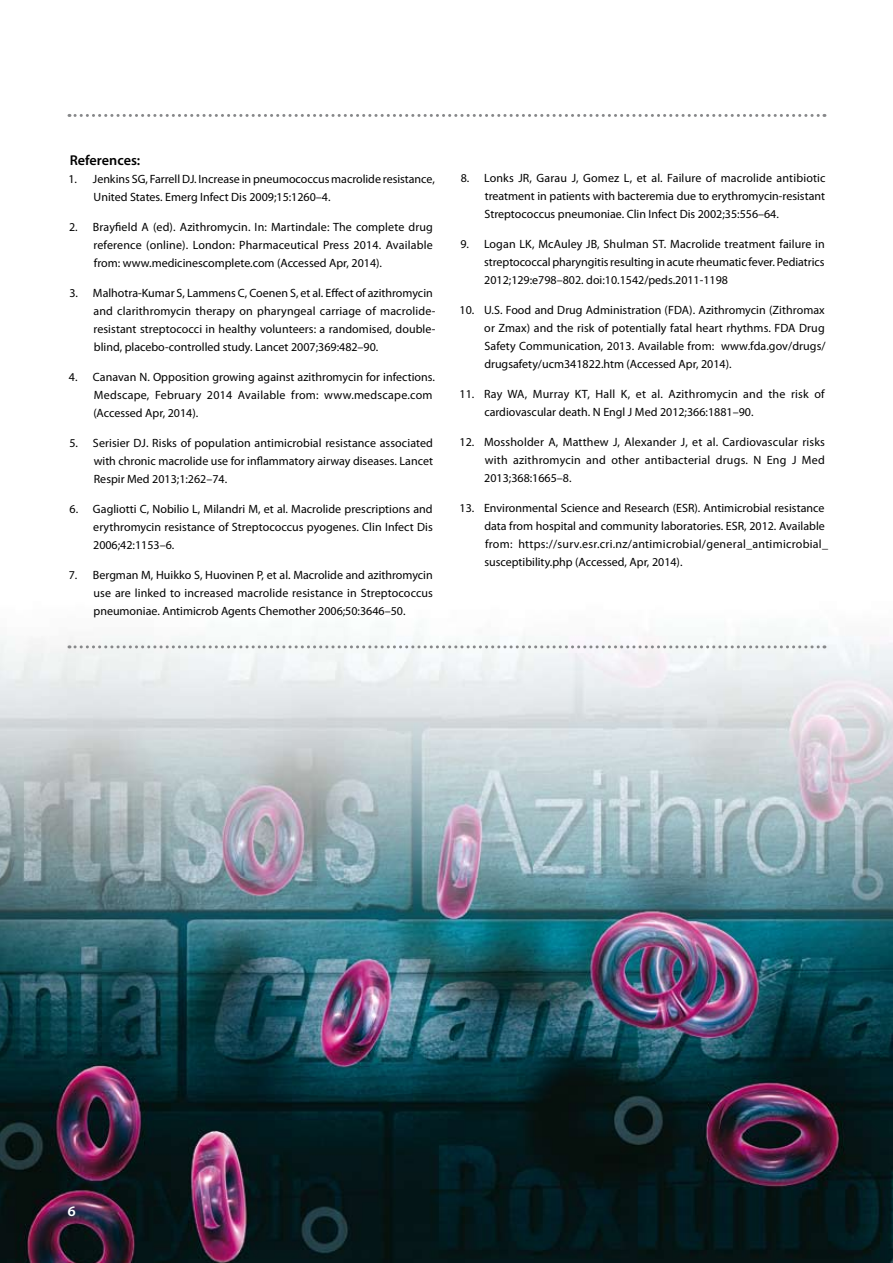
<style>
.page{position:relative;width:893px;height:1263px;background:#fff}
.page>*{position:absolute;margin:0;border:0;box-sizing:border-box;transform-origin:0 0}
.t1{font:600 15.75px "Myriad Pro";color:#fff}
.t2{font:600 14.25px "Myriad Pro";color:#000}
.t3{font:12px/18px "Myriad Pro";color:#000;text-align:justify}
</style>
<div class="page">
<img style="left:0;top:633px;width:893px;height:630px">
<svg style="left:69px;top:114px;width:756px;height:3px"></svg>
<svg style="left:69px;top:645px;width:756px;height:3px"></svg>
<p class="t2" style="left:70px;top:151px;width:72px">References:</p>
<p class="t3" style="left:94px;top:170px;width:343px;text-indent:-25px">1. Jenkins SG, Farrell DJ. Increase in pneumococcus macrolide resistance,<br>United States. Emerg Infect Dis 2009;15:1260–4.</p>
<p class="t3" style="left:94px;top:218px;width:341px;text-indent:-24px">2. Brayfield A (ed). Azithromycin. In: Martindale: The complete drug reference (online). London: Pharmaceutical Press 2014. Available from: www.medicinescomplete.com (Accessed Apr, 2014).</p>
<p class="t3" style="left:93px;top:284px;width:344px;text-align:left;text-indent:-24px">3. Malhotra-Kumar S, Lammens C, Coenen S, et al. Effect of azithromycin and clarithromycin therapy on pharyngeal carriage of macrolide&shy;resistant streptococci in healthy volunteers: a randomised, double&shy;blind, placebo-controlled study. Lancet 2007;369:482–90.</p>
<p class="t3" style="left:93px;top:368px;width:343px;text-align:left;text-indent:-25px">4. Canavan N. Opposition growing against azithromycin for infections.<br>Medscape, February 2014 Available from: www.medscape.com (Accessed Apr, 2014).</p>
<p class="t3" style="left:94px;top:434px;width:341px;text-indent:-24px">5. Serisier DJ. Risks of population antimicrobial resistance associated with chronic macrolide use for inflammatory airway diseases. Lancet Respir Med 2013;1:262–74.</p>
<p class="t3" style="left:93px;top:500px;width:341px;text-indent:-24px">6. Gagliotti C, Nobilio L, Milandri M, et al. Macrolide prescriptions and erythromycin resistance of Streptococcus pyogenes. Clin Infect Dis 2006;42:1153–6.</p>
<p class="t3" style="left:94px;top:566px;width:341px;text-indent:-25px">7. Bergman M, Huikko S, Huovinen P, et al. Macrolide and azithromycin use are linked to increased macrolide resistance in Streptococcus pneumoniae. Antimicrob Agents Chemother 2006;50:3646–50.</p>
<p class="t3" style="left:484px;top:169px;width:343px;text-indent:-24px">8. Lonks JR, Garau J, Gomez L, et al. Failure of macrolide antibiotic treatment in patients with bacteremia due to erythromycin-resistant Streptococcus pneumoniae. Clin Infect Dis 2002;35:556–64.</p>
<p class="t3" style="left:484px;top:235px;width:342px;text-indent:-24px">9. Logan LK, McAuley JB, Shulman ST. Macrolide treatment failure in streptococcal pharyngitis resulting in acute rheumatic fever. Pediatrics 2012;129:e798–802. doi:10.1542/peds.2011-1198</p>
<p class="t3" style="left:484px;top:301px;width:343px;text-indent:-25px">10. U.S. Food and Drug Administration (FDA). Azithromycin (Zithromax or Zmax) and the risk of potentially fatal heart rhythms. FDA Drug Safety Communication, 2013. Available from: www.fda.gov/drugs/ drugsafety/ucm341822.htm (Accessed Apr, 2014).</p>
<p class="t3" style="left:484px;top:385px;width:342px;text-indent:-25px">11. Ray WA, Murray KT, Hall K, et al. Azithromycin and the risk of cardiovascular death. N Engl J Med 2012;366:1881–90.</p>
<p class="t3" style="left:484px;top:433px;width:342px;text-indent:-25px">12. Mossholder A, Matthew J, Alexander J, et al. Cardiovascular risks with azithromycin and other antibacterial drugs. N Eng J Med 2013;368:1665–8.</p>
<p class="t3" style="left:484px;top:499px;width:345px;text-align:left;text-indent:-25px">13. Environmental Science and Research (ESR). Antimicrobial resistance data from hospital and community laboratories. ESR, 2012. Available from: https://surv.esr.cri.nz/antimicrobial/general_antimicrobial_ susceptibility.php (Accessed, Apr, 2014).</p>
<h1 class="t1" style="left:68px;top:1201px;width:10px">6</h1>
</div>
